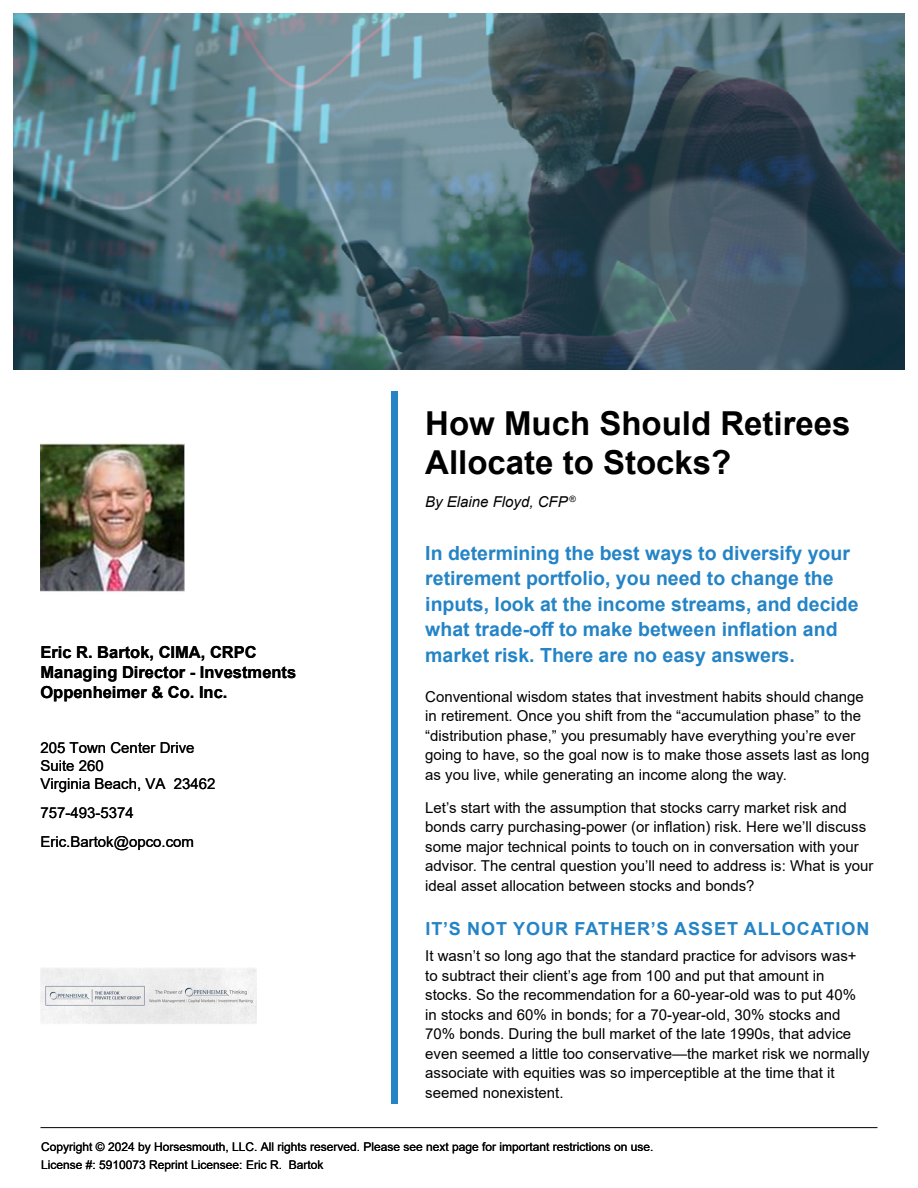
<style>
.page{position:relative;width:918px;height:1188px;background:#fff}
.page>*{position:absolute;margin:0;border:0;box-sizing:border-box;transform-origin:0 0}
.t1{font:700 33px/39px "Arial";color:#000}
.t2{font:700 19.5px/25.5px "Arial";color:#2484c6}
.t3{font:700 18px "Arial";letter-spacing:.055em;color:#2484c6}
.t4{font:700 16.5px/19.8px "Arial";color:#000}
.t5{font:15px/19.5px "Arial";color:#000}
.t6{font:15px/18px "Arial";color:#000}
.t7{font:italic 15px "Arial";color:#000}
.t8{font:12px "Arial";color:#000}
</style>
<div class="page">
<div style="left:392px;top:392px;width:6px;height:712px;background:#2484c6"></div>
<hr style="left:40px;top:1127px;width:838px;height:1px;background:#000">
<img style="left:14px;top:14px;width:890px;height:355px">
<img style="left:40px;top:968px;width:216px;height:56px">
<img style="left:40px;top:443px;width:144px;height:149px">
<p class="t4" style="left:40px;top:643px;width:257px">Eric R. Bartok, CIMA, CRPC<br>Managing Director - Investments<br>Oppenheimer &amp; Co. Inc.</p>
<p class="t6" style="left:40px;top:739px;width:177px">205 Town Center Drive<br>Suite 260<br>Virginia Beach, VA 23462</p>
<p class="t6" style="left:40px;top:804px;width:95px">757-493-5374</p>
<p class="t6" style="left:40px;top:833px;width:155px">Eric.Bartok@opco.com</p>
<h1 class="t1" style="left:425px;top:405px;width:427px">How Much Should Retirees<br>Allocate to Stocks?</h1>
<p class="t7" style="left:425px;top:492px;width:152px">By Elaine Floyd, CFP <sup>®</sup></p>
<p class="t2" style="left:425px;top:540px;width:435px">In determining the best ways to diversify your retirement portfolio, you need to change the inputs, look at the income streams, and decide what trade-off to make between inflation and market risk. There are no easy answers.</p>
<p class="t5" style="left:425px;top:687px;width:446px">Conventional wisdom states that investment habits should change in retirement. Once you shift from the “accumulation phase” to the “distribution phase,” you presumably have everything you’re ever going to have, so the goal now is to make those assets last as long as you live, while generating an income along the way.</p>
<p class="t5" style="left:425px;top:798px;width:450px">Let’s start with the assumption that stocks carry market risk and bonds carry purchasing-power (or inflation) risk. Here we’ll discuss some major technical points to touch on in conversation with your advisor. The central question you’ll need to address is: What is your ideal asset allocation between stocks and bonds?</p>
<h2 class="t3" style="left:426px;top:916px;width:445px">IT’S NOT YOUR FATHER’S ASSET ALLOCATION</h2>
<p class="t5" style="left:425px;top:946px;width:446px">It wasn’t so long ago that the standard practice for advisors was+ to subtract their client’s age from 100 and put that amount in stocks. So the recommendation for a 60-year-old was to put 40% in stocks and 60% in bonds; for a 70-year-old, 30% stocks and 70% bonds. During the bull market of the late 1990s, that advice even seemed a little too conservative—the market risk we normally associate with equities was so imperceptible at the time that it seemed nonexistent.</p>
<p class="t8" style="left:41px;top:1139px;width:614px">Copyright © 2024 by Horsesmouth, LLC. All rights reserved. Please see next page for important restrictions on use.</p>
<p class="t8" style="left:41px;top:1156px;width:284px">License #: 5910073 Reprint Licensee: Eric R. Bartok</p>
</div>
